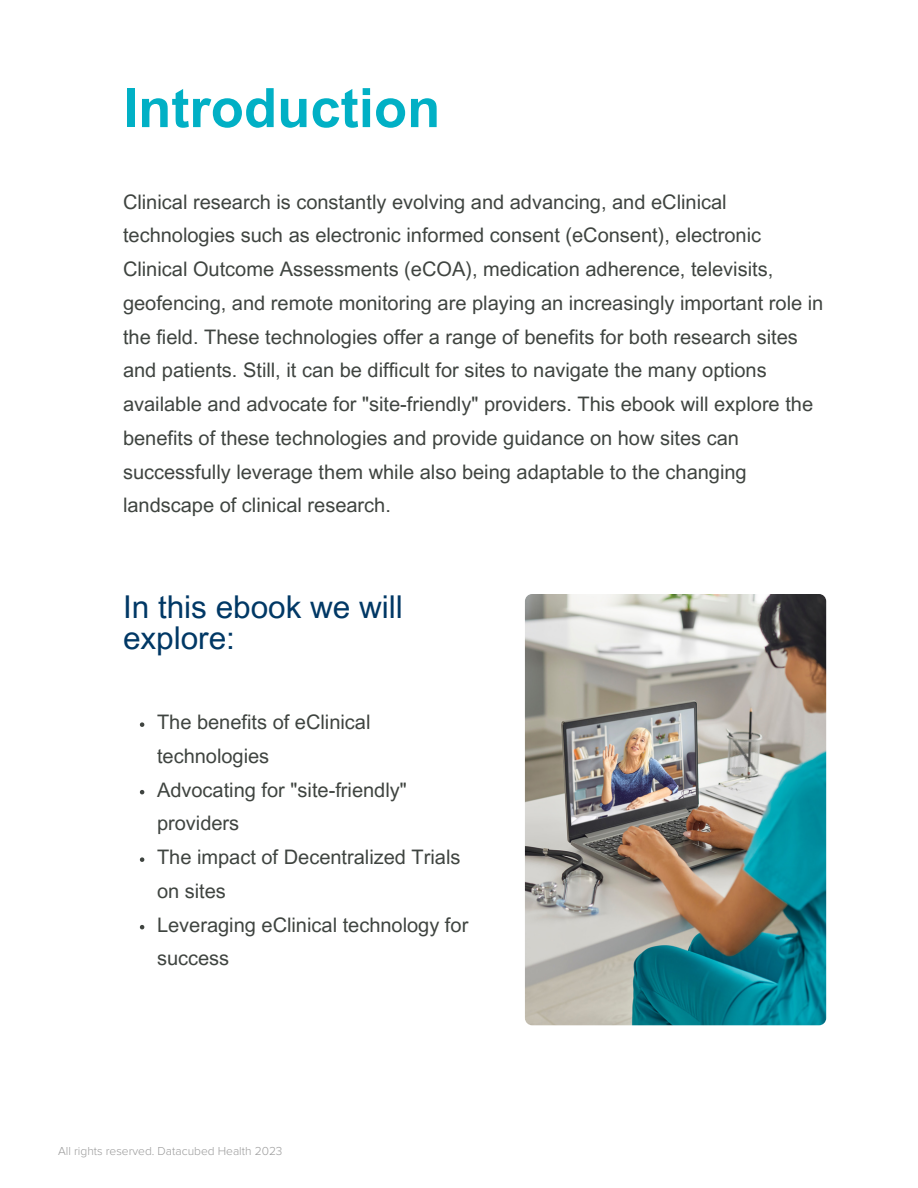
<style>
.page{position:relative;width:918px;height:1188px;background:#fff}
.page>*{position:absolute;margin:0;border:0;box-sizing:border-box;transform-origin:0 0}
.t1{font:700 54.45px "Arial MT Pro";color:#01b0c5}
.t2{font:31.5px/30.3px "Arial MT Pro";color:#003865}
.t3{font:19.95px/33.8px "Arial MT Pro";color:#3f4440}
.t4{font:300 12px "Proxima Nova";color:#9b9b9b}
</style>
<div class="page">
<img style="left:525px;top:594px;width:301px;height:431px;border-radius:7px">
<svg style="left:140px;top:722px;width:4px;height:5px"></svg>
<svg style="left:140px;top:790px;width:4px;height:4px"></svg>
<svg style="left:140px;top:857px;width:4px;height:5px"></svg>
<svg style="left:140px;top:925px;width:4px;height:4px"></svg>
<h1 class="t1" style="left:123px;top:88px;width:319px">Introduction</h1>
<p class="t3" style="left:123px;top:187px;width:702px">Clinical research is constantly evolving and advancing, and eClinical technologies such as electronic informed consent (eConsent), electronic Clinical Outcome Assessments (eCOA), medication adherence, televisits, geofencing, and remote monitoring are playing an increasingly important role in the field. These technologies offer a range of benefits for both research sites and patients. Still, it can be difficult for sites to navigate the many options available and advocate for "site-friendly" providers. This ebook will explore the benefits of these technologies and provide guidance on how sites can successfully leverage them while also being adaptable to the changing landscape of clinical research.</p>
<h2 class="t2" style="left:123px;top:596px;width:281px">In this ebook we will explore:</h2>
<p class="t3" style="left:157px;top:708px;width:313px">The benefits of eClinical technologies<br>Advocating for "site-friendly" providers<br>The impact of Decentralized Trials on sites<br>Leveraging eClinical technology for success</p>
<p class="t4" style="left:58px;top:1143px;width:226px">All rights reserved. Datacubed Health 2023</p>
</div>
